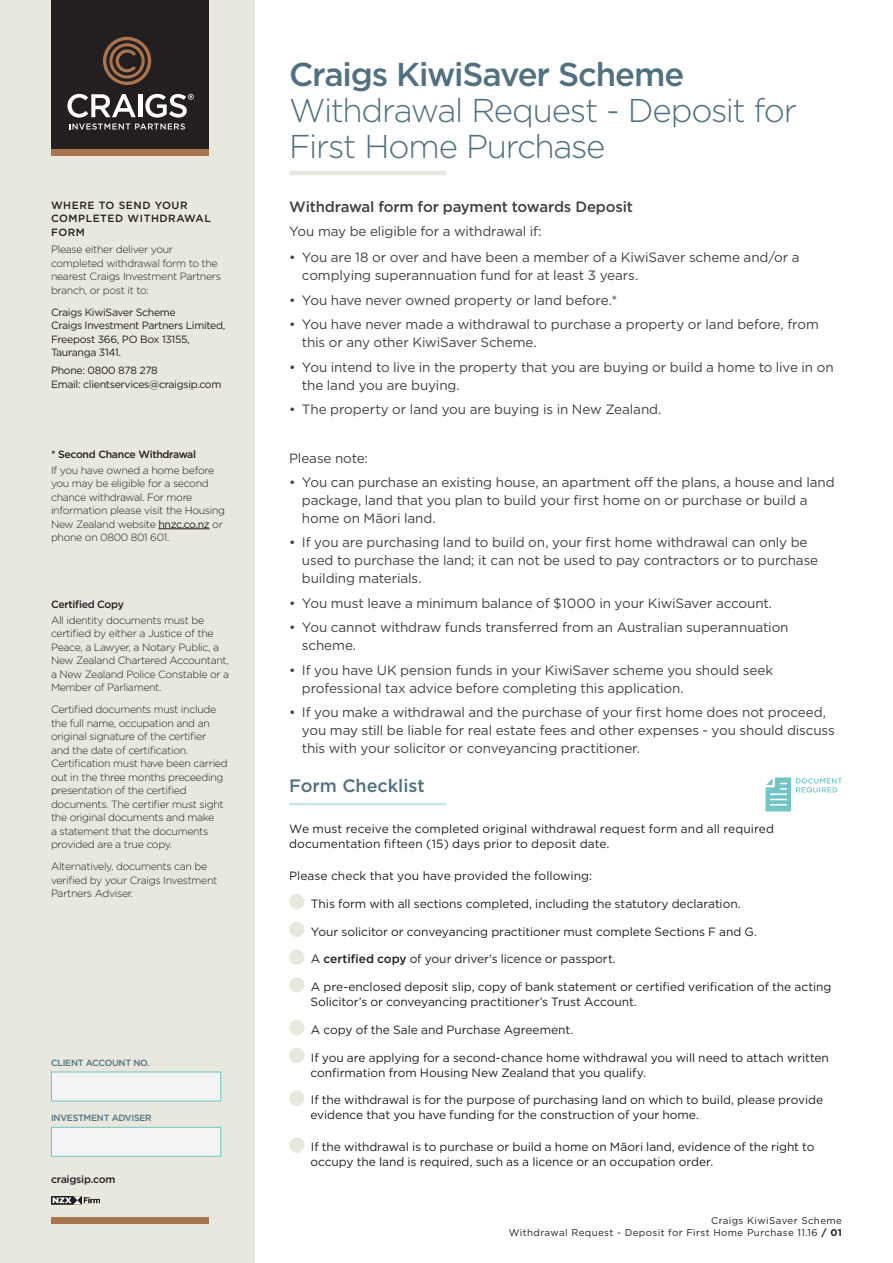
<style>
.page{position:relative;width:893px;height:1263px;background:#fff}
.page>*{position:absolute;margin:0;border:0;box-sizing:border-box;transform-origin:0 0}
.t1{font:300 33px/36px "Gotham";letter-spacing:-.04em;color:#527080}
.t2{font:500 33px "Gotham";letter-spacing:-.035em;color:#527080}
.t3{font:500 18px "Gotham";letter-spacing:-.005em;color:#527080}
.t4{font:500 15px "Gotham";letter-spacing:-.015em;color:#414142}
.t5{font:13.5px/18px "Gotham";letter-spacing:-.01em;color:#414142}
.t6{font:12px/15px "Gotham";letter-spacing:-.005em;color:#231f20}
.t7{font:300 10.5px/13.5px "Gotham";letter-spacing:-.03em;color:#231f20}
.t8{font:10.5px/13.5px "Gotham";letter-spacing:-.03em;color:#231f20}
.t9{font:500 10.5px "Gotham";letter-spacing:-.02em;color:#231f20}
.t10{font:500 10.5px/13.5px "Gotham";letter-spacing:.05em;color:#231f20}
.t11{font:9.75px/12px "Gotham";letter-spacing:.04em;color:#231f20;text-align:right}
.t12{font:500 9px "Gotham";letter-spacing:-.03em;color:#527080}
.s1{font-weight:400}
.s2{font-weight:500}
.s3{font-weight:700}
</style>
<div class="page">
<div style="left:0;top:0;width:255px;height:1263px;background:#e8e8de"></div>
<hr style="left:289px;top:171px;width:157px;height:4px;background:#e8e8de">
<hr style="left:289px;top:803px;width:157px;height:2px;background:#c5e3e4">
<div style="left:289px;top:894px;width:15px;height:15px;background:#e8e8de;border-radius:50%"></div>
<div style="left:289px;top:922px;width:15px;height:15px;background:#e8e8de;border-radius:50%"></div>
<div style="left:289px;top:949px;width:15px;height:16px;background:#e8e8de;border-radius:50%"></div>
<div style="left:289px;top:977px;width:15px;height:15px;background:#e8e8de;border-radius:50%"></div>
<div style="left:289px;top:1020px;width:15px;height:15px;background:#e8e8de;border-radius:50%"></div>
<div style="left:289px;top:1048px;width:15px;height:15px;background:#e8e8de;border-radius:50%"></div>
<div style="left:289px;top:1090px;width:15px;height:16px;background:#e8e8de;border-radius:50%"></div>
<div style="left:289px;top:1137px;width:15px;height:16px;background:#e8e8de;border-radius:50%"></div>
<svg style="left:765px;top:777px;width:77px;height:34px"></svg>
<div style="left:51px;top:1218px;width:157px;height:6px;background:#a97550"></div>
<svg style="left:51px;top:1196px;width:49px;height:8px"></svg>
<div style="left:51px;top:1071px;width:170px;height:30px;background:#f4f4f5;border:1px solid #73c4c7"></div>
<div style="left:51px;top:1127px;width:170px;height:30px;background:#f4f4f5;border:1px solid #73c4c7"></div>
<hr style="left:158px;top:528px;width:51px;height:1px;background:#231f20">
<div style="left:51px;top:149px;width:157px;height:6px;background:#a97550"></div>
<div style="left:51px;top:0;width:157px;height:149px;background:#231f20"></div>
<svg style="left:103px;top:37px;width:48px;height:48px"></svg>
<svg style="left:67px;top:94px;width:127px;height:36px"></svg>
<p class="t10" style="left:51px;top:198px;width:161px">WHERE TO SEND YOUR<br>COMPLETED WITHDRAWAL<br>FORM</p>
<p class="t7" style="left:51px;top:243px;width:171px">Please either deliver your completed withdrawal form to the nearest Craigs Investment Partners branch, or post it to:</p>
<p class="t8" style="left:51px;top:305px;width:176px">Craigs KiwiSaver Scheme<br>Craigs Investment Partners Limited,<br>Freepost 366, PO Box 13155,<br>Tauranga 3141.</p>
<p class="t8" style="left:51px;top:364px;width:172px">Phone: 0800 878 278<br>Email: clientservices@craigsip.com</p>
<p class="t9" style="left:51px;top:447px;width:147px">* Second Chance Withdrawal</p>
<p class="t7" style="left:51px;top:463px;width:176px">If you have owned a home before you may be eligible for a second chance withdrawal. For more information please visit the Housing<br>New Zealand website <span class="s1">hnzc.co.nz</span> or phone on 0800 801 601.</p>
<p class="t9" style="left:51px;top:597px;width:74px">Certified Copy</p>
<p class="t7" style="left:51px;top:613px;width:180px">All identity documents must be certified by either a Justice of the<br>Peace, a Lawyer, a Notary Public, a<br>New Zealand Chartered Accountant, a New Zealand Police Constable or a<br>Member of Parliament.</p>
<p class="t7" style="left:51px;top:702px;width:178px">Certified documents must include the full name, occupation and an original signature of the certifier<br>and the date of certification.<br>Certification must have been carried out in the three months preceeding presentation of the certified documents. The certifier must sight the original documents and make<br>a statement that the documents provided are a true copy.</p>
<p class="t7" style="left:51px;top:859px;width:168px">Alternatively, documents can be verified by your Craigs Investment<br>Partners Adviser.</p>
<p class="t12" style="left:51px;top:1057px;width:100px">CLIENT ACCOUNT NO.</p>
<p class="t12" style="left:51px;top:1112px;width:102px">INVESTMENT ADVISER</p>
<p class="t9" style="left:51px;top:1172px;width:66px">craigsip.com</p>
<h1 class="t2" style="left:289px;top:53px;width:397px">Craigs KiwiSaver Scheme</h1>
<h1 class="t1" style="left:289px;top:91px;width:509px">Withdrawal Request - Deposit for<br>First Home Purchase</h1>
<p class="t4" style="left:289px;top:197px;width:345px">Withdrawal form for payment towards Deposit</p>
<p class="t5" style="left:289px;top:222px;width:254px">You may be eligible for a withdrawal if:</p>
<p class="t5" style="left:302px;top:248px;width:499px;text-indent:-13px">• You are 18 or over and have been a member of a KiwiSaver scheme and/or a complying superannuation fund for at least 3 years.</p>
<p class="t5" style="left:289px;top:291px;width:329px">• You have never owned property or land before.*</p>
<p class="t5" style="left:302px;top:315px;width:518px;text-indent:-13px">• You have never made a withdrawal to purchase a property or land before, from this or any other KiwiSaver Scheme.</p>
<p class="t5" style="left:302px;top:357px;width:533px;text-indent:-13px">• You intend to live in the property that you are buying or build a home to live in on the land you are buying.</p>
<p class="t5" style="left:289px;top:400px;width:374px">• The property or land you are buying is in New Zealand.</p>
<p class="t5" style="left:289px;top:449px;width:80px">Please note:</p>
<p class="t5" style="left:302px;top:473px;width:534px;text-indent:-13px">• You can purchase an existing house, an apartment off the plans, a house and land package, land that you plan to build your first home on or purchase or build a home on Māori land.</p>
<p class="t5" style="left:302px;top:533px;width:518px;text-indent:-13px">• If you are purchasing land to build on, your first home withdrawal can only be used to purchase the land; it can not be used to pay contractors or to purchase building materials.</p>
<p class="t5" style="left:289px;top:594px;width:485px">• You must leave a minimum balance of $1000 in your KiwiSaver account.</p>
<p class="t5" style="left:302px;top:618px;width:488px;text-indent:-13px">• You cannot withdraw funds transferred from an Australian superannuation scheme.</p>
<p class="t5" style="left:302px;top:660px;width:473px;text-indent:-13px">• If you have UK pension funds in your KiwiSaver scheme you should seek professional tax advice before completing this application.</p>
<p class="t5" style="left:302px;top:703px;width:534px;text-indent:-13px">• If you make a withdrawal and the purchase of your first home does not proceed, you may still be liable for real estate fees and other expenses - you should discuss this with your solicitor or conveyancing practitioner.</p>
<h2 class="t3" style="left:289px;top:774px;width:137px">Form Checklist</h2>
<p class="t6" style="left:289px;top:821px;width:486px">We must receive the completed original withdrawal request form and all required documentation fifteen (15) days prior to deposit date.</p>
<p class="t6" style="left:289px;top:868px;width:305px">Please check that you have provided the following:</p>
<p class="t6" style="left:311px;top:896px;width:431px">This form with all sections completed, including the statutory declaration.</p>
<p class="t6" style="left:311px;top:923px;width:448px">Your solicitor or conveyancing practitioner must complete Sections F and G.</p>
<p class="t6" style="left:311px;top:951px;width:306px">A <span class="s2">certified copy</span> of your driver’s licence or passport.</p>
<p class="t6" style="left:310px;top:979px;width:522px">A pre-enclosed deposit slip, copy of bank statement or certified verification of the acting<br>Solicitor’s or conveyancing practitioner’s Trust Account.</p>
<p class="t6" style="left:311px;top:1022px;width:264px">A copy of the Sale and Purchase Agreement.</p>
<p class="t6" style="left:310px;top:1049px;width:520px">If you are applying for a second-chance home withdrawal you will need to attach written confirmation from Housing New Zealand that you qualify.</p>
<p class="t6" style="left:310px;top:1092px;width:514px">If the withdrawal is for the purpose of purchasing land on which to build, please provide evidence that you have funding for the construction of your home.</p>
<p class="t6" style="left:310px;top:1139px;width:506px">If the withdrawal is to purchase or build a home on Māori land, evidence of the right to occupy the land is required, such as a licence or an occupation order.</p>
<p class="t11" style="left:509px;top:1214px;width:335px">Craigs KiwiSaver Scheme<br>Withdrawal Request - Deposit for First Home Purchase 11.16 <span class="s3">/ 01</span></p>
</div>
